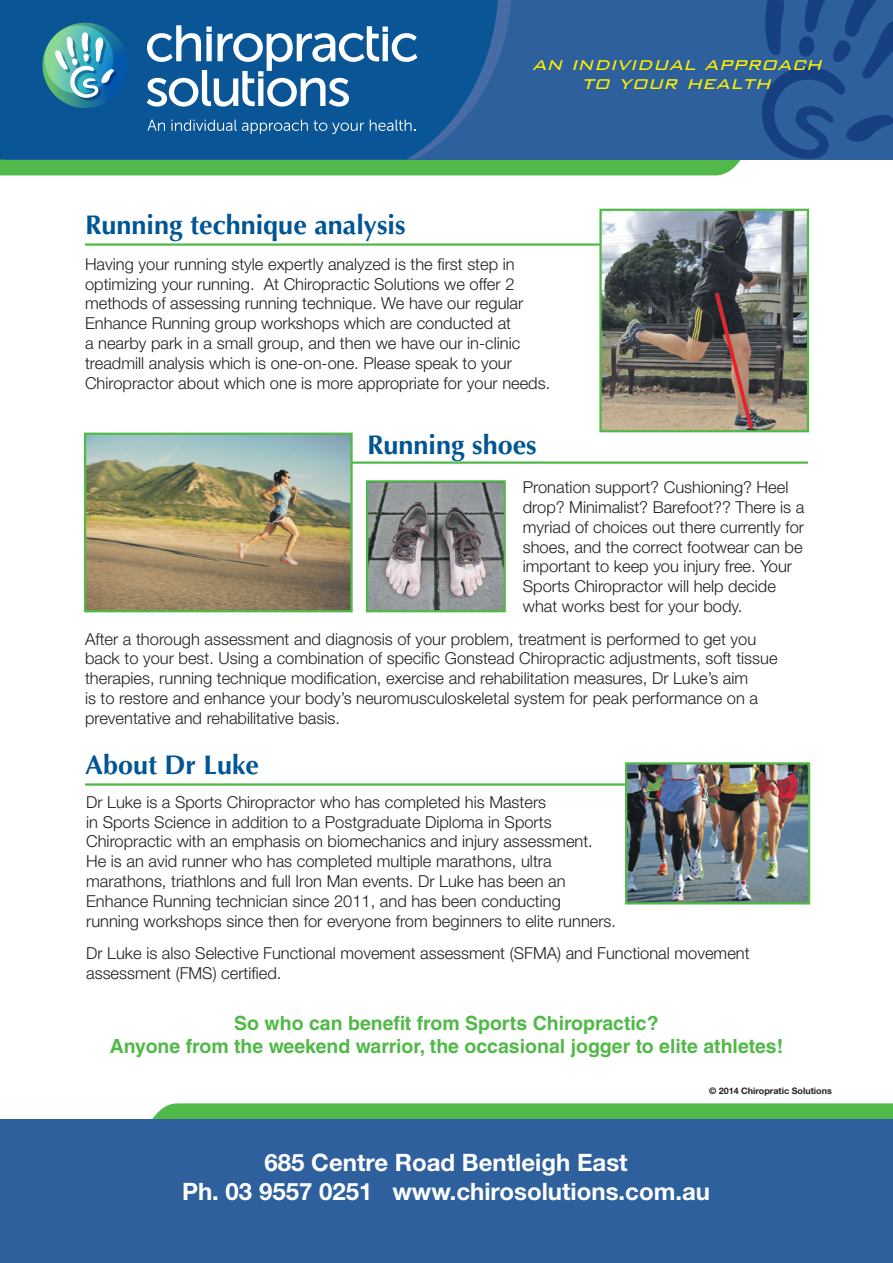
<style>
.page{position:relative;width:893px;height:1263px;background:#fff}
.page>*{position:absolute;margin:0;border:0;box-sizing:border-box;transform-origin:0 0}
.t1{font:700 27px "Optima LT Std";color:#005595}
.t2{font:700 24px/28.8px "Helvetica Neue LT Std";color:#fff;text-align:center}
.t3{font:italic 300 23.25px/18.8px "Bank Gothic";color:#fff101;text-align:center}
.t4{font:700 19.5px/23.4px "Helvetica LT Std";color:#51b948;text-align:center}
.t5{font:300 16.5px/19.8px "Helvetica Neue LT Std";color:#231f20}
.t6{font:700 9px "Helvetica Neue LT Std";color:#231f20}
</style>
<div class="page">
<svg style="left:152px;top:1103px;width:741px;height:16px;background:#57bb4f"></svg>
<div style="left:0;top:1119px;width:893px;height:144px;background:#2e609e"></div>
<svg style="left:0;top:0;width:893px;height:175px;background:#2e6c9a"></svg>
<hr style="left:85px;top:243px;width:723px;height:3px;background:#51b948">
<hr style="left:85px;top:783px;width:723px;height:3px;background:#51b948">
<hr style="left:85px;top:461px;width:723px;height:3px;background:#51b948">
<img style="left:602px;top:212px;width:204px;height:217px">
<div style="left:599px;top:209px;width:210px;height:223px;border:2px solid #51b948"></div>
<img style="left:628px;top:765px;width:179px;height:136px">
<div style="left:625px;top:762px;width:185px;height:142px;border:2px solid #51b948"></div>
<img style="left:369px;top:483px;width:134px;height:126px">
<div style="left:366px;top:480px;width:140px;height:132px;border:2px solid #51b948"></div>
<img style="left:87px;top:436px;width:263px;height:173px">
<div style="left:84px;top:433px;width:269px;height:179px;border:2px solid #51b948"></div>
<h1 class="t1" style="left:85px;top:209px;width:322px">Running technique analysis</h1>
<h3 class="t3" style="left:532px;top:52px;width:300px">an individualapproach to yourhealth</h3>
<p class="t5" style="left:85px;top:254px;width:467px">Having your running style expertly analyzed is the first step in optimizing your running. At Chiropractic Solutions we offer 2 methods of assessing running technique. We have our regular Enhance Running group workshops which are conducted at<br>a nearby park in a small group, and then we have our in-clinic treadmill analysis which is one-on-one. Please speak to your Chiropractor about which one is more appropriate for your needs.</p>
<h1 class="t1" style="left:367px;top:429px;width:171px">Running shoes</h1>
<p class="t5" style="left:523px;top:477px;width:283px">Pronation support? Cushioning? Heel drop? Minimalist? Barefoot?? There is a myriad of choices out there currently for shoes, and the correct footwear can be important to keep you injury free. Your Sports Chiropractor will help decide what works best for your body.</p>
<p class="t5" style="left:85px;top:628px;width:694px">After a thorough assessment and diagnosis of your problem, treatment is performed to get you back to your best. Using a combination of specific Gonstead Chiropractic adjustments, soft tissue therapies, running technique modification, exercise and rehabilitation measures, Dr Luke’s aim<br>is to restore and enhance your body’s neuromusculoskeletal system for peak performance on a preventative and rehabilitative basis.</p>
<h1 class="t1" style="left:85px;top:749px;width:176px">About Dr Luke</h1>
<p class="t5" style="left:86px;top:792px;width:531px">Dr Luke is a Sports Chiropractor who has completed his Masters<br>in Sports Science in addition to a Postgraduate Diploma in Sports Chiropractic with an emphasis on biomechanics and injury assessment.<br>He is an avid runner who has completed multiple marathons, ultra marathons, triathlons and full Iron Man events. Dr Luke has been an Enhance Running technician since 2011, and has been conducting running workshops since then for everyone from beginners to elite runners.</p>
<p class="t5" style="left:86px;top:943px;width:665px">Dr Luke is also Selective Functional movement assessment (SFMA) and Functional movement assessment (FMS) certified.</p>
<p class="t4" style="left:110px;top:1011px;width:675px">So who can benefit from Sports Chiropractic?<br>Anyone from the weekend warrior, the occasional jogger to elite athletes!</p>
<p class="t6" style="left:709px;top:1086px;width:124px">© 2014 Chiropratic Solutions</p>
<h2 class="t2" style="left:182px;top:1147px;width:530px">685 Centre Road Bentleigh East<br>Ph. 03 9557 0251 www.chirosolutions.com.au</h2>
</div>
